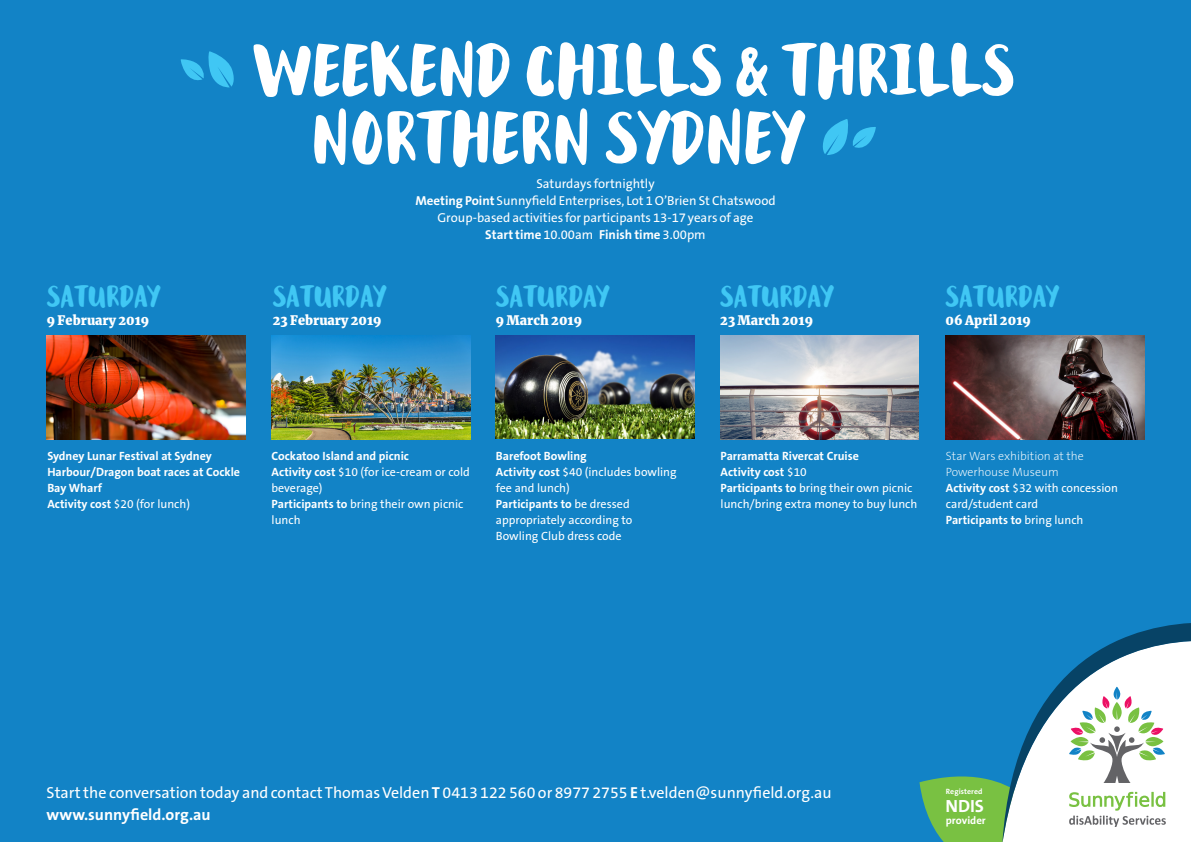
<style>
.page{position:relative;width:1191px;height:842px;background:#1283c6}
.page>*{position:absolute;margin:0;border:0;box-sizing:border-box;transform-origin:0 0}
.Sunnyfield_Mixbrush{font:500 85.4px/67.6px "Sunnyfield Mix Brush";color:#fff;text-align:center}
.Sunnyfield_Mixbrush-2{font:500 35px "Sunnyfield Mix Brush";letter-spacing:.005em;color:#40c7f4}
.Body_Copy{font:700 17.7px "The Sans B W7";color:#fff}
.Sunnyfield_Mixbrush-3{font:16px "The Sans B W5 Plain";color:#fff}
.Sunnyfield_Mixbrush-4{font:700 16px "The Sans B W7";color:#fff}
.Sunnyfield_Mixbrush-5{font:13px "The Sans B W5 Plain";color:#fff}
.Sunnyfield_Mixbrush-6{font:900 13px "Merriweather";letter-spacing:.005em;color:#fff}
.Sunnyfield_Mixbrush-7{font:700 13px "The Sans B W7";color:#fff}
.t1{font:12px/16px "The Sans B W5 Plain";color:#fff}
.t2{font:700 12px/16px "The Sans B W7";color:#fff}
.t3{font:200 12px/16px "The Sans B W2";color:#fff}
.Body_Copy-2{font:700 10.7px "The Sans B W7";color:#fff}
.Body_Copy-3{font:700 7.7px "The Sans B W7";letter-spacing:.01em;color:#fff}
.s1{color:#40c7f4}
.s2{font-family:"The Sans B W7";font-weight:700}
.s3{font-family:"The Sans B W5 Plain";font-weight:400}
</style>
<div class="page">
<svg style="left:1119px;top:623px;width:72px;height:17px"></svg>
<svg style="left:919px;top:640px;width:272px;height:202px"></svg>
<img style="left:47px;top:335px;width:198px;height:105px">
<img style="left:272px;top:335px;width:198px;height:105px">
<img style="left:496px;top:335px;width:198px;height:103px">
<img style="left:720px;top:335px;width:198px;height:105px">
<img style="left:945px;top:335px;width:199px;height:105px">
<p class="Sunnyfield_Mixbrush" style="left:177px;top:34px;width:839px"><span class="s1">[</span> WEEKEND CHILLS &amp; THRILLS<br>NORTHERN SYDNEY <span class="s1">]</span></p>
<p class="Sunnyfield_Mixbrush-2" style="left:47px;top:281px;width:115px">SATURDAY</p>
<p class="Sunnyfield_Mixbrush-6" style="left:47px;top:312px;width:104px">9 February 2019</p>
<p class="Sunnyfield_Mixbrush-2" style="left:273px;top:281px;width:115px">SATURDAY</p>
<p class="Sunnyfield_Mixbrush-6" style="left:273px;top:312px;width:110px">23 February 2019</p>
<p class="Sunnyfield_Mixbrush-5" style="left:536px;top:175px;width:120px">Saturdays fortnightly</p>
<p class="Sunnyfield_Mixbrush-5" style="left:415px;top:192px;width:362px"><span class="s2">Meeting Point</span> Sunnyfield Enterprises, Lot 1 O’Brien St Chatswood</p>
<p class="Sunnyfield_Mixbrush-5" style="left:437px;top:209px;width:317px">Group-based activities for participants 13-17 years of age</p>
<p class="Sunnyfield_Mixbrush-7" style="left:485px;top:226px;width:222px">Start time <span class="s3">10.00am</span> Finish time <span class="s3">3.00pm</span></p>
<p class="Sunnyfield_Mixbrush-2" style="left:496px;top:281px;width:115px">SATURDAY</p>
<p class="Sunnyfield_Mixbrush-6" style="left:496px;top:312px;width:88px">9 March 2019</p>
<p class="Sunnyfield_Mixbrush-2" style="left:720px;top:281px;width:115px">SATURDAY</p>
<p class="Sunnyfield_Mixbrush-6" style="left:720px;top:312px;width:94px">23 March 2019</p>
<p class="Sunnyfield_Mixbrush-2" style="left:945px;top:281px;width:115px">SATURDAY</p>
<p class="Sunnyfield_Mixbrush-6" style="left:945px;top:312px;width:87px">06 April 2019</p>
<p class="t2" style="left:47px;top:448px;width:194px">Sydney Lunar Festival at Sydney<br>Harbour/Dragon boat races at Cockle<br>Bay Wharf</p>
<p class="t1" style="left:47px;top:496px;width:144px"><span class="s2">Activity cost</span> $20 (for lunch)</p>
<p class="t2" style="left:272px;top:448px;width:139px">Cockatoo Island and picnic</p>
<p class="t1" style="left:272px;top:464px;width:200px"><span class="s2">Activity cost</span> $10 (for ice-cream or cold beverage)</p>
<p class="t1" style="left:272px;top:496px;width:193px"><span class="s2">Participants to</span> bring their own picnic lunch</p>
<p class="t2" style="left:496px;top:448px;width:92px">Barefoot Bowling</p>
<p class="t1" style="left:496px;top:464px;width:182px"><span class="s2">Activity cost</span> $40 (includes bowling fee and lunch)</p>
<p class="t1" style="left:496px;top:496px;width:138px"><span class="s2">Participants to</span> be dressed appropriately according to<br>Bowling Club dress code</p>
<p class="t2" style="left:720px;top:448px;width:140px">Parramatta Rivercat Cruise</p>
<p class="t2" style="left:720px;top:464px;width:88px">Activity cost <span class="s3">$10</span></p>
<p class="t1" style="left:720px;top:480px;width:198px"><span class="s2">Participants to</span> bring their own picnic lunch/bring extra money to buy lunch</p>
<p class="t3" style="left:946px;top:448px;width:139px">Star Wars exhibition at the<br>Powerhouse Museum</p>
<p class="t1" style="left:946px;top:480px;width:174px"><span class="s2">Activity cost</span> $32 with concession card/student card</p>
<p class="t2" style="left:946px;top:512px;width:139px">Participants to <span class="s3">bring lunch</span></p>
<p class="Sunnyfield_Mixbrush-3" style="left:47px;top:782px;width:786px">Start the conversation today and contact Thomas Velden <span class="s2">T</span> 0413 122 560 or 8977 2755 <span class="s2">E</span> t.velden@sunnyfield.org.au</p>
<p class="Sunnyfield_Mixbrush-4" style="left:47px;top:805px;width:166px">www.sunnyfield.org.au</p>
<p class="Body_Copy-3" style="left:946px;top:787px;width:38px">Registered</p>
<p class="Body_Copy-2" style="left:946px;top:814px;width:41px">provider</p>
<p class="Body_Copy" style="left:945px;top:795px;width:40px">NDIS</p>
</div>
